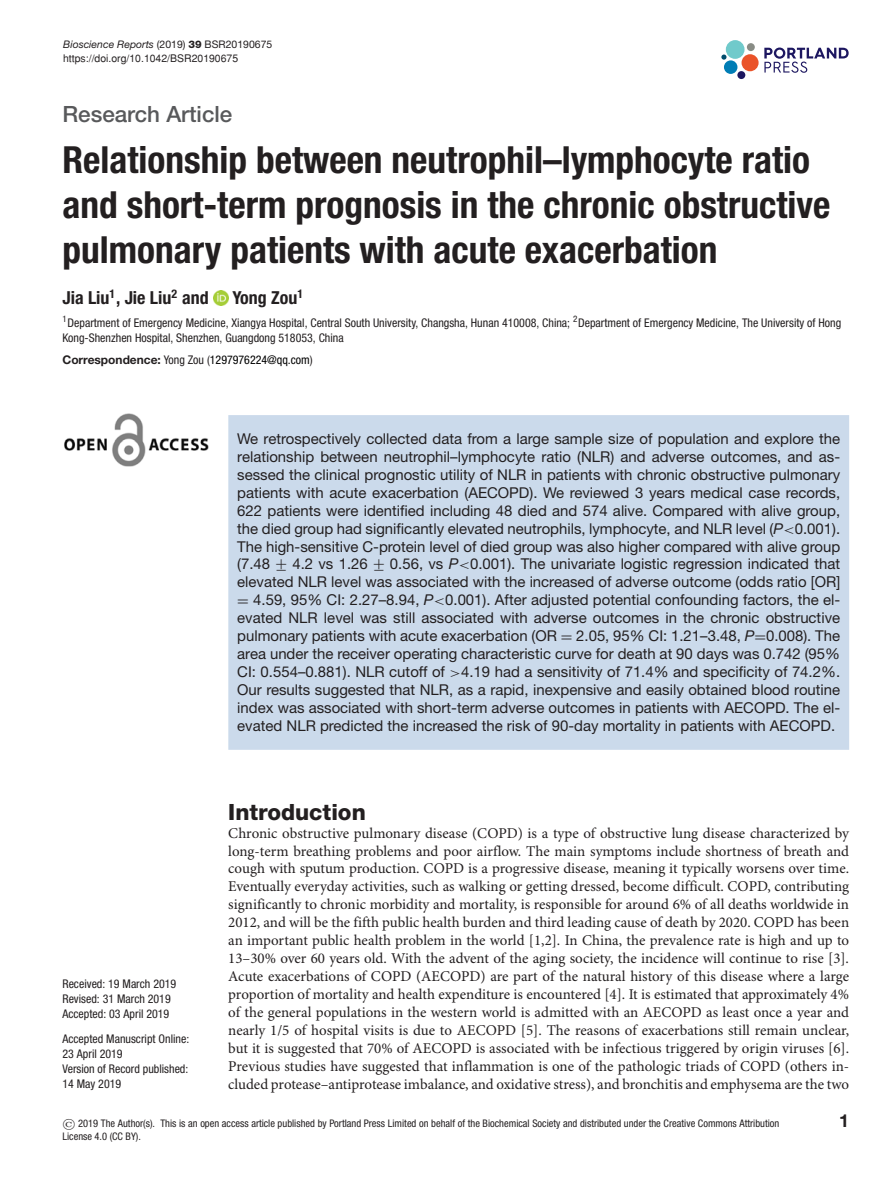
<style>
.page{position:relative;width:893px;height:1183px;background:#fff}
.page>*{position:absolute;margin:0;border:0;box-sizing:border-box;transform-origin:0 0}
.t1{font:700 condensed 37.35px/44.8px "Helvetica Neue LT Std";color:#231f20}
.t2{font:500 22.35px "Helvetica Neue LT Std";color:#58595b}
.t3{font:800 22.35px "Helvetica Neue LT Std";color:#231f20}
.t4{font:700 condensed 18px "Helvetica Neue LT Std";color:#231f20}
.t5{font:700 18px "Helvetica Neue LT Std";color:#231f20}
.t6{font:15px/18px "Minion Pro";letter-spacing:-.005em;color:#231f20;text-align:justify}
.t7{font:15px/18px "Helvetica Neue LT Std";color:#231f20;text-align:justify}
.t8{font:condensed 12px/15px "Helvetica Neue LT Std";color:#231f20}
.t9{font:condensed 12px "Helvetica Neue LT Std";color:#000}
.t10{font:condensed 10.5px/13.5px "Helvetica Neue LT Std";color:#231f20}
.t11{font:italic 10.5px "Helvetica Neue LT Std";color:#231f20}
.t12{font:10.5px "Helvetica";color:#231f20}
.s1{font-style:normal}
.s2{font-weight:800;font-style:normal}
.s3{font-weight:700;font-stretch:normal;color:#231f20}
.s4{color:#231f20}
.s5{font-style:italic}
.s6{font-family:"RMTMI"}
.s7{font-family:"MTSY"}
.s8{font-family:"SFRM0700";font-stretch:normal}
</style>
<div class="page">
<svg style="left:764px;top:48px;width:85px;height:25px"></svg>
<div style="left:726px;top:40px;width:18px;height:19px;background:#70cacb;border-radius:50%"></div>
<div style="left:741px;top:54px;width:18px;height:17px;background:#ea5329;border-radius:50%"></div>
<div style="left:724px;top:60px;width:13px;height:14px;background:#007db5;border-radius:50%"></div>
<div style="left:737px;top:71px;width:8px;height:8px;background:#1d1760;border-radius:50%"></div>
<div style="left:747px;top:43px;width:8px;height:8px;background:#888c85;border-radius:50%"></div>
<svg style="left:721px;top:54px;width:5px;height:6px"></svg>
<img style="left:213px;top:291px;width:15px;height:15px">
<img style="left:64px;top:413px;width:145px;height:53px">
<div style="left:228px;top:415px;width:621px;height:334px;background:#cbdaeb"></div>
<p class="t11" style="left:63px;top:40px;width:211px">Bioscience Reports <span class="s1">(2019)</span> <span class="s2">39</span> <span class="s1">BSR20190675</span></p>
<p class="t12" style="left:63px;top:54px;width:177px">https://doi.org/10.1042/BSR20190675</p>
<h2 class="t2" style="left:62px;top:106px;width:171px">Research Article</h2>
<h1 class="t1" style="left:62px;top:140px;width:769px">Relationship between neutrophil–lymphocyte ratio and short-term prognosis in the chronic obstructive pulmonary patients with acute exacerbation</h1>
<p class="t4" style="left:62px;top:291px;width:148px">Jia Liu<sup>1</sup>, Jie Liu<sup>2</sup> and</p>
<p class="t4" style="left:232px;top:291px;width:72px">Yong Zou<sup>1</sup></p>
<p class="t8" style="left:62px;top:316px;width:780px"><sup>1</sup>Department of Emergency Medicine, Xiangya Hospital, Central South University, Changsha, Hunan 410008, China; <sup>2</sup>Department of Emergency Medicine, The University of Hong<br>Kong-Shenzhen Hospital, Shenzhen, Guangdong 518053, China</p>
<p class="t9" style="left:62px;top:355px;width:252px"><span class="s3">Correspondence:</span> <span class="s4">Yong Zou (</span>1297976224@qq.com<span class="s4">)</span></p>
<p class="t7" style="left:237px;top:431px;width:604px">We retrospectively collected data from a large sample size of population and explore the relationship between neutrophil–lymphocyte ratio (NLR) and adverse outcomes, and as&shy;sessed the clinical prognostic utility of NLR in patients with chronic obstructive pulmonary patients with acute exacerbation (AECOPD). We reviewed 3 years medical case records, 622 patients were identified including 48 died and 574 alive. Compared with alive group, the died group had significantly elevated neutrophils, lymphocyte, and NLR level (<span class="s5">P</span><span class="s6">&lt;</span>0.001).<br>The high-sensitive C-protein level of died group was also higher compared with alive group (7.48 <span class="s7">+−</span> 4.2 vs 1.26 <span class="s7">+−</span> 0.56, vs <span class="s5">P</span><span class="s6">&lt;</span>0.001). The univariate logistic regression indicated that elevated NLR level was associated with the increased of adverse outcome (odds ratio [OR] <span class="s7">=</span> 4.59, 95% CI: 2.27–8.94, <span class="s5">P</span><span class="s6">&lt;</span>0.001). After adjusted potential confounding factors, the el&shy;evated NLR level was still associated with adverse outcomes in the chronic obstructive pulmonary patients with acute exacerbation (OR <span class="s7">=</span> 2.05, 95% CI: 1.21–3.48, <span class="s5">P</span><span class="s7">=</span>0.008). The area under the receiver operating characteristic curve for death at 90 days was 0.742 (95% CI: 0.554–0.881). NLR cutoff of <span class="s6">&gt;</span>4.19 had a sensitivity of 71.4% and specificity of 74.2%.<br>Our results suggested that NLR, as a rapid, inexpensive and easily obtained blood routine index was associated with short-term adverse outcomes in patients with AECOPD. The el&shy;evated NLR predicted the increased the risk of 90-day mortality in patients with AECOPD.</p>
<h2 class="t3" style="left:228px;top:803px;width:139px">Introduction</h2>
<p class="t6" style="left:228px;top:824px;width:622px">Chronic obstructive pulmonary disease (COPD) is a type of obstructive lung disease characterized by long-term breathing problems and poor airflow. The main symptoms include shortness of breath and cough with sputum production. COPD is a progressive disease, meaning it typically worsens over time.<br>Eventually everyday activities, such as walking or getting dressed, become difficult. COPD, contributing significantly to chronic morbidity and mortality, is responsible for around 6% of all deaths worldwide in 2012, and will be the fifth public health burden and third leading cause of death by 2020. COPD has been an important public health problem in the world [1,2]. In China, the prevalence rate is high and up to 13–30% over 60 years old. With the advent of the aging society, the incidence will continue to rise [3].<br>Acute exacerbations of COPD (AECOPD) are part of the natural history of this disease where a large proportion of mortality and health expenditure is encountered [4]. It is estimated that approximately 4% of the general populations in the western world is admitted with an AECOPD as least once a year and nearly 1/5 of hospital visits is due to AECOPD [5]. The reasons of exacerbations still remain unclear, but it is suggested that 70% of AECOPD is associated with be infectious triggered by origin viruses [6].<br>Previous studies have suggested that inflammation is one of the pathologic triads of COPD (others in&shy;cluded protease–antiprotease imbalance, and oxidative stress), and bronchitis and emphysema are the two</p>
<p class="t10" style="left:62px;top:1117px;width:718px"><span class="s8">©</span> 2019 The Author(s). This is an open access article published by Portland Press Limited on behalf of the Biochemical Society and distributed under the Creative Commons Attribution<br>License 4.0 (CC BY).</p>
<p class="t5" style="left:839px;top:1113px;width:11px">1</p>
<p class="t8" style="left:62px;top:976px;width:115px">Received: 19 March 2019<br>Revised: 31 March 2019<br>Accepted: 03 April 2019</p>
<p class="t8" style="left:62px;top:1032px;width:128px">Accepted Manuscript Online:<br>23 April 2019<br>Version of Record published:<br>14 May 2019</p>
</div>
